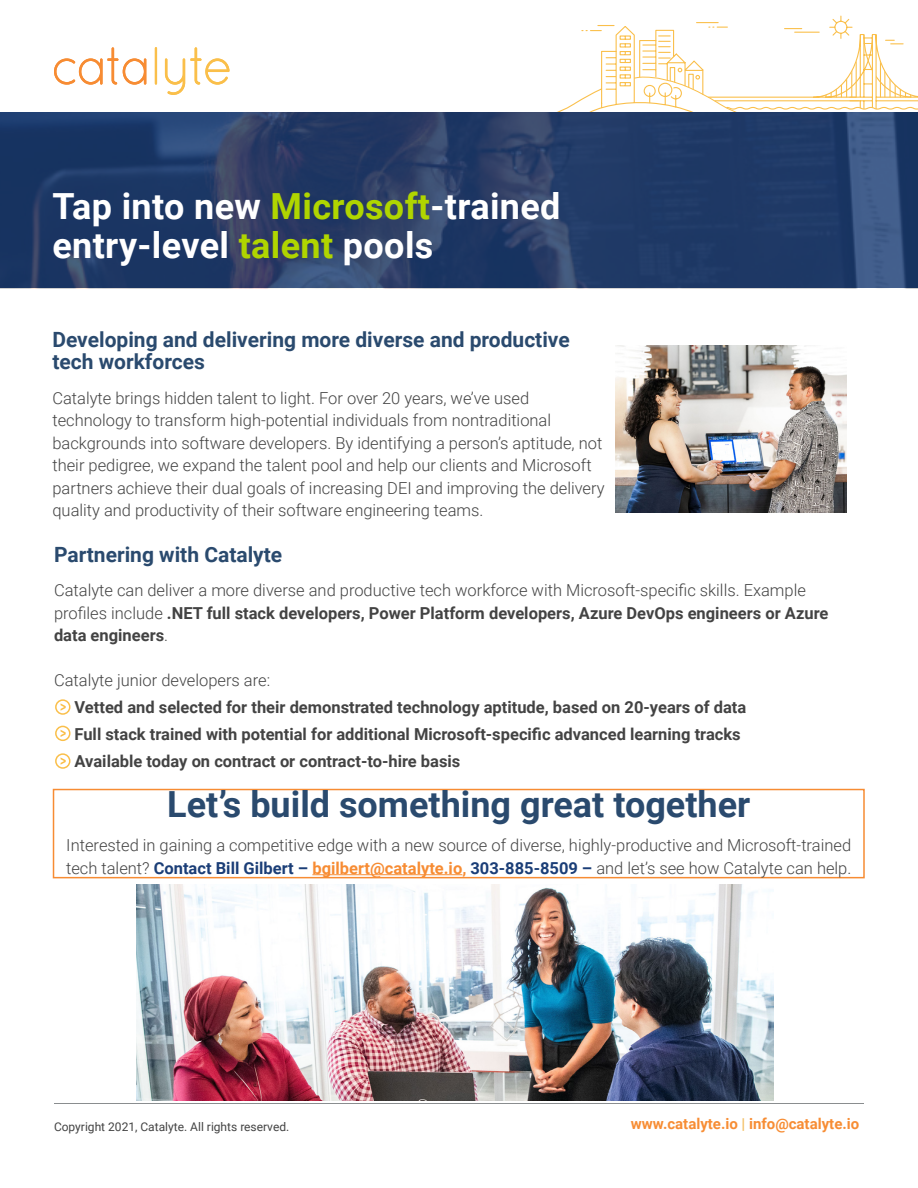
<style>
.page{position:relative;width:918px;height:1188px;background:#fff}
.page>*{position:absolute;margin:0;border:0;box-sizing:border-box;transform-origin:0 0}
.t1{font:700 36px "Roboto";letter-spacing:.01em;color:#fff}
.t2{font:700 36px "Roboto";color:#2a4a6e}
.t3{font:700 21px/22.5px "Roboto";color:#2a4a6e}
.t4{font:300 16.5px/22.5px "Roboto";color:#434343}
.t5{font:700 16.5px/27px "Roboto";color:#434343}
.t6{font:700 15px "Roboto";color:#f78d34}
.t7{font:12px "Roboto";color:#434343}
.s1{color:#b0d500}
.s2{font-weight:700}
.s3{font-weight:300}
.s4{font-weight:700;color:#1b3e77}
.s5{font-weight:700;color:#f78c33}
.s6{font-weight:700;color:#f78d34}
.s7{color:#f3bf64}
</style>
<div class="page">
<hr style="left:54px;top:1103px;width:810px;height:1px;background:#8a8d8f">
<svg style="left:526px;top:15px;width:392px;height:98px"></svg>
<img style="left:0;top:113px;width:918px;height:175px">
<svg style="left:54px;top:47px;width:92px;height:38px"></svg>
<hr style="left:155px;top:47px;width:2px;height:38px;background:#fabf4a">
<svg style="left:165px;top:47px;width:65px;height:48px"></svg>
<div style="left:55px;top:699px;width:15px;height:16px;border:2px solid #fabf4a;border-radius:50%"></div>
<svg style="left:61px;top:703px;width:5px;height:8px"></svg>
<div style="left:55px;top:726px;width:15px;height:15px;border:2px solid #fabf4a;border-radius:50%"></div>
<svg style="left:61px;top:730px;width:5px;height:7px"></svg>
<div style="left:55px;top:753px;width:15px;height:16px;border:2px solid #fabf4a;border-radius:50%"></div>
<svg style="left:61px;top:757px;width:5px;height:8px"></svg>
<div style="left:53px;top:789px;width:812px;height:89px;border:2px solid #f78c33"></div>
<hr style="left:312px;top:874px;width:150px;height:1px;background:#f78c33">
<img style="left:136px;top:885px;width:638px;height:216px">
<img style="left:616px;top:345px;width:230px;height:168px">
<p class="t1" style="left:52px;top:181px;width:510px">Tap into new <span class="s1">Microsoft</span>-trained</p>
<p class="t1" style="left:52px;top:220px;width:382px">entry-level <span class="s1">talent</span> pools</p>
<p class="t3" style="left:52px;top:327px;width:519px">Developing and delivering more diverse and productive tech workforces</p>
<p class="t4" style="left:52px;top:386px;width:554px">Catalyte brings hidden talent to light. For over 20 years, we’ve used technology to transform high-potential individuals from nontraditional backgrounds into software developers. By identifying a person’s aptitude, not their pedigree, we expand the talent pool and help our clients and Microsoft partners achieve their dual goals of increasing DEI and improving the delivery quality and productivity of their software engineering teams.</p>
<p class="t3" style="left:54px;top:542px;width:230px">Partnering with Catalyte</p>
<p class="t4" style="left:54px;top:578px;width:776px">Catalyte can deliver a more diverse and productive tech workforce with Microsoft-specific skills. Example profiles include <span class="s2">.NET full stack developers, Power Platform developers, Azure DevOps engineers or Azure data engineers</span>.</p>
<p class="t5" style="left:75px;top:666px;width:673px;text-indent:-21px"><span class="s3">Catalyte junior developers are:<br></span>Vetted and selected for their demonstrated technology aptitude, based on 20-years of data</p>
<p class="t5" style="left:75px;top:720px;width:668px">Full stack trained with potential for additional Microsoft-specific advanced learning tracks</p>
<p class="t5" style="left:75px;top:747px;width:387px">Available today on contract or contract-to-hire basis</p>
<p class="t2" style="left:167px;top:779px;width:585px">Let’s build something great together</p>
<p class="t4" style="left:66px;top:833px;width:787px">Interested in gaining a competitive edge with a new source of diverse, highly-productive and Microsoft-trained tech talent? <span class="s4">Contact Bill Gilbert –</span> <span class="s5">bgilbert@catalyte.io</span><span class="s6">,</span> <span class="s4">303-885-8509 –</span> and let’s see how Catalyte can help.</p>
<p class="t7" style="left:54px;top:1118px;width:237px">Copyright 2021, Catalyte. All rights reserved.</p>
<p class="t6" style="left:631px;top:1114px;width:230px">www.catalyte.io <span class="s7">|</span> info@catalyte.io</p>
</div>
